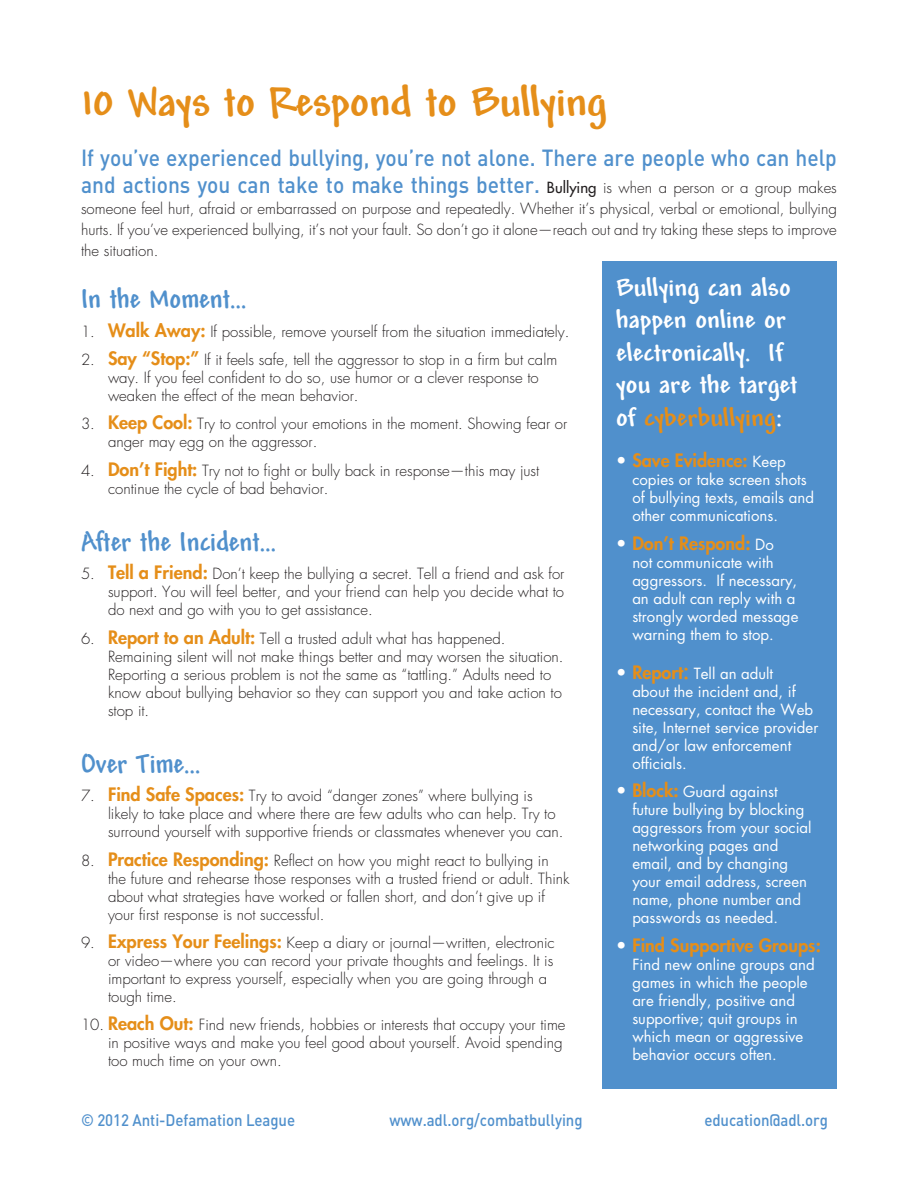
<style>
.page{position:relative;width:918px;height:1188px;background:#fff}
.page>*{position:absolute;margin:0;border:0;box-sizing:border-box;transform-origin:0 0}
.t1{font:700 45px "Mead";letter-spacing:-.01em;color:#e58e19}
.Subheading{font:700 29.7px "Mead";color:#5090cc;scale:.91 1}
.t2{font:700 27px/32.4px "Mead";color:#fff}
.t3{font:500 23.1px/27px "DIN";color:#5090cc;scale:.91 1}
.t4{font:800 18px "Futura Std";color:#e58e19}
.Subheading-2{font:500 16.5px "DIN";letter-spacing:-.005em;color:#5090cc;scale:.91 1}
.Bulletted_Text{font:300 15px/18px "Futura Std";color:#231f20}
.t5{font:15px/18px "Futura Std";color:#fff}
.s1{font-family:"Futura Std";font-size:15px;color:#231f20}
.s2{font-family:"Futura Std";font-weight:300;font-size:15px;color:#231f20}
.s3{font-weight:800;font-size:18px;color:#e58e19}
.s4{color:#e58e19}
.s5{color:#fff}
.s6{font-weight:400;font-size:15px;color:#fff}
.s7{font-weight:800;font-size:18px}
.s8{font-family:"Mead";font-weight:700;font-size:27px;color:#e58e19}
</style>
<div class="page">
<div style="left:603px;top:261px;width:234px;height:828px;background:#5090cc"></div>
<p class="t1" style="left:81px;top:77px;width:527px">10 Ways to Respond to Bullying</p>
<p class="t3" style="left:81px;top:144px;width:832px">If you’ve experienced bullying, you’re not alone. There are people who can help and actions you can take to make things better. <span class="s1">Bullying</span> <span class="s2">is when a person or a group makes</span></p>
<p class="Bulletted_Text" style="left:81px;top:199px;width:758px;line-height:21px;text-align:justify">someone feel hurt, afraid or embarrassed on purpose and repeatedly. Whether it’s physical, verbal or emotional, bullying hurts. If you’ve experienced bullying, it’s not your fault. So don’t go it alone—reach out and try taking these steps to improve the situation.</p>
<p class="Subheading" style="left:81px;top:283px;width:183px">In the Moment…</p>
<p class="Bulletted_Text" style="left:81px;top:323px;width:490px">1. <span class="s3">Walk Away:</span> If possible, remove yourself from the situation immediately.</p>
<p class="Bulletted_Text" style="left:108px;top:351px;width:451px;text-indent:-27px">2. <span class="s3">Say “Stop:”</span> If it feels safe, tell the aggressor to stop in a firm but calm way. If you feel confident to do so, use humor or a clever response to weaken the effect of the mean behavior.</p>
<p class="Bulletted_Text" style="left:108px;top:415px;width:461px;text-indent:-27px">3. <span class="s3">Keep Cool:</span> Try to control your emotions in the moment. Showing fear or anger may egg on the aggressor.</p>
<p class="Bulletted_Text" style="left:108px;top:462px;width:433px;text-indent:-27px">4. <span class="s3">Don’t Fight:</span> Try not to fight or bully back in response—this may just continue the cycle of bad behavior.</p>
<p class="Subheading" style="left:81px;top:525px;width:216px">After the Incident…</p>
<p class="Bulletted_Text" style="left:108px;top:565px;width:458px;text-align:justify;text-indent:-27px">5. <span class="s3">Tell a Friend:</span> Don’t keep the bullying a secret. Tell a friend and ask for support. You will feel better, and your friend can help you decide what to do next and go with you to get assistance.</p>
<p class="Bulletted_Text" style="left:108px;top:630px;width:457px;text-indent:-27px">6. <span class="s3">Report to an Adult:</span> Tell a trusted adult what has happened.<br>Remaining silent will not make things better and may worsen the situation.<br>Reporting a serious problem is not the same as “tattling.” Adults need to know about bullying behavior so they can support you and take action to stop it.</p>
<p class="Subheading" style="left:81px;top:747px;width:133px">Over Time…</p>
<p class="Bulletted_Text" style="left:108px;top:787px;width:457px;text-indent:-27px">7. <span class="s3">Find Safe Spaces:</span> Try to avoid “danger zones” where bullying is likely to take place and where there are few adults who can help. Try to surround yourself with supportive friends or classmates whenever you can.</p>
<p class="Bulletted_Text" style="left:108px;top:851px;width:463px;text-indent:-27px">8. <span class="s3">Practice Responding:</span> Reflect on how you might react to bullying in the future and rehearse those responses with a trusted friend or adult. Think about what strategies have worked or fallen short, and don’t give up if your first response is not successful.</p>
<p class="Bulletted_Text" style="left:108px;top:934px;width:448px;text-indent:-27px">9. <span class="s3">Express Your Feelings:</span> Keep a diary or journal—written, electronic or video—where you can record your private thoughts and feelings. It is important to express yourself, especially when you are going through a tough time.</p>
<p class="Bulletted_Text" style="left:108px;top:1016px;width:459px;text-indent:-27px">10. <span class="s3">Reach Out:</span> Find new friends, hobbies or interests that occupy your time in positive ways and make you feel good about yourself. Avoid spending too much time on your own.</p>
<p class="t2" style="left:616px;top:273px;width:183px">Bullying can also happen online or electronically. If you are the target of <span class="s4">cyberbullying</span>:</p>
<p class="t4" style="left:616px;top:449px;width:171px"><span class="s5">•</span> Save Evidence: <span class="s6">Keep</span></p>
<p class="t5" style="left:632px;top:471px;width:183px">copies or take screen shots of bullying texts, emails and other communications.</p>
<p class="t4" style="left:616px;top:532px;width:159px"><span class="s5">•</span> Don’t Respond: <span class="s6">Do</span></p>
<p class="t5" style="left:632px;top:553px;width:168px">not communicate with aggressors. If necessary, an adult can reply with a strongly worded message warning them to stop.</p>
<p class="t5" style="left:632px;top:665px;width:188px;text-indent:-16px"><span class="s7">•</span> <span class="s3">Report</span><span class="s8">:</span> Tell an adult<br>about the incident and, if necessary, contact the Web site, Internet service provider and/or law enforcement officials.</p>
<p class="t5" style="left:632px;top:783px;width:181px;text-indent:-16px"><span class="s7">•</span> <span class="s3">Block:</span> Guard against future bullying by blocking aggressors from your social networking pages and email, and by changing your email address, screen name, phone number and passwords as needed.</p>
<p class="t4" style="left:616px;top:934px;width:206px"><span class="s5">•</span> Find Supportive Groups:</p>
<p class="t5" style="left:632px;top:955px;width:184px">Find new online groups and games in which the people are friendly, positive and supportive; quit groups in which mean or aggressive behavior occurs often.</p>
<p class="Subheading-2" style="left:81px;top:1110px;width:237px">© 2012 Anti-Defamation League</p>
<p class="Subheading-2" style="left:389px;top:1110px;width:214px">www.adl.org/combatbullying</p>
<p class="Subheading-2" style="left:704px;top:1110px;width:137px">education@adl.org</p>
</div>
